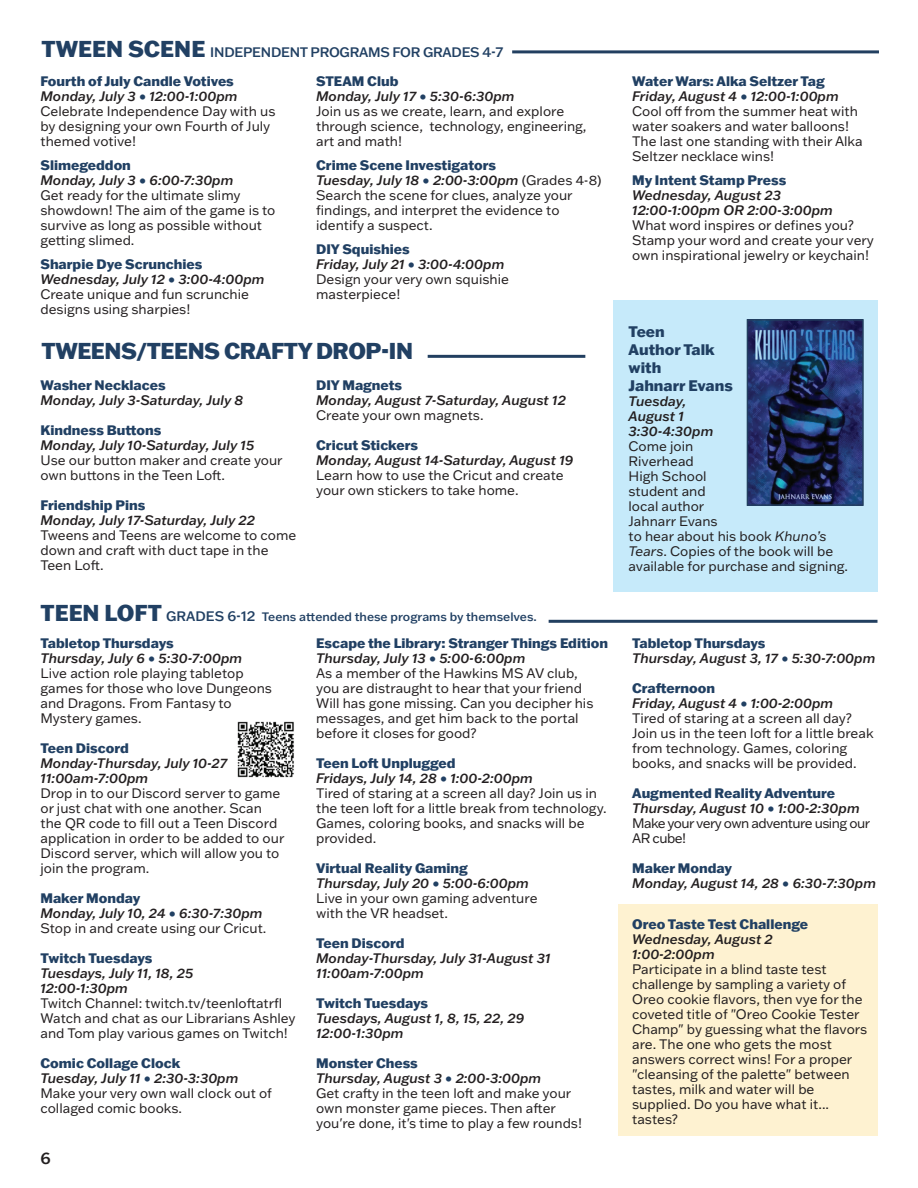
<style>
.page{position:relative;width:918px;height:1188px;background:#fff}
.page>*{position:absolute;margin:0;border:0;box-sizing:border-box;transform-origin:0 0}
.t1{font:800 22.5px "Franklin Gothic ATF";letter-spacing:-.02em;color:#214063}
.t2{font:500 16.5px "Franklin Gothic ATF";color:#231f20}
.t3{font:800 15px/18px "Franklin Gothic ATF";color:#214063}
.t4{font:13.5px/15px "Franklin Gothic ATF";color:#231f20}
.t5{font:italic 500 13.5px/15px "Franklin Gothic ATF";color:#231f20}
.t6{font:800 13.5px "Franklin Gothic ATF";color:#214063}
.t7{font:13.5px/15px "Franklin Gothic ATF";letter-spacing:-.04em;color:#231f20}
.t8{font:500 13.5px/28.7px "Franklin Gothic ATF";letter-spacing:-.02em;color:#214063}
.t9{font:500 12px "Franklin Gothic ATF";color:#214063}
.s1{font-weight:800;font-size:22.5px}
.s2{font-weight:800}
.s3{font-weight:500;font-style:italic}
.s4{font-weight:500;font-style:italic;color:#214063}
.s5{font-weight:800;color:#214063}
.s6{font-size:13.5px}
.s7{font-style:italic}
.s8{font-weight:800;font-style:normal;color:#214063}
.s9{color:#214063}
</style>
<div class="page">
<hr style="left:549px;top:620px;width:329px;height:3px;background:#223f60">
<div style="left:613px;top:300px;width:265px;height:292px;background:#c6eafa"></div>
<div style="left:618px;top:904px;width:260px;height:231px;background:#fef2d1"></div>
<hr style="left:428px;top:355px;width:157px;height:3px;background:#223f60">
<img style="left:750px;top:322px;width:111px;height:181px">
<div style="left:747px;top:319px;width:117px;height:187px;border:2px solid #223f60"></div>
<hr style="left:512px;top:50px;width:367px;height:3px;background:#223f60">
<img style="left:237px;top:721px;width:57px;height:57px">
<p class="t8" style="left:41px;top:38px;width:464px"><span class="s1">TWEEN SCENE</span> INDEPENDENT PROGRAMS FOR GRADES 4-7<br><span class="s2">Fourth of July Candle Votives</span></p>
<p class="t4" style="left:41px;top:88px;width:237px"><span class="s3">Monday, July 3</span> <span class="s4">•</span> <span class="s3">12:00-1:00pm<br></span>Celebrate Independence Day with us by designing your own Fourth of July themed votive!</p>
<p class="t4" style="left:41px;top:157px;width:237px"><span class="s5">Slimegeddon<br></span><span class="s3">Monday, July 3</span> <span class="s4">•</span> <span class="s3">6:00-7:30pm<br></span>Get ready for the ultimate slimy showdown! The aim of the game is to survive as long as possible without getting slimed.</p>
<p class="t4" style="left:41px;top:256px;width:226px"><span class="s5">Sharpie Dye Scrunchies<br></span><span class="s3">Wednesday, July 12</span> <span class="s4">•</span> <span class="s3">3:00-4:00pm<br></span>Create unique and fun scrunchie designs using sharpies!</p>
<p class="t4" style="left:316px;top:73px;width:272px"><span class="s5">STEAM Club<br></span><span class="s3">Monday, July 17</span> <span class="s4">•</span> <span class="s3">5:30-6:30pm<br></span>Join us as we create, learn, and explore through science, technology, engineering, art and math!</p>
<p class="t4" style="left:316px;top:157px;width:287px"><span class="s5">Crime Scene Investigators<br></span><span class="s3">Tuesday, July 18</span> <span class="s4">•</span> <span class="s3">2:00-3:00pm</span> (Grades 4-8)<br>Search the scene for clues, analyze your findings, and interpret the evidence to identify a suspect.</p>
<p class="t4" style="left:316px;top:241px;width:194px"><span class="s5">DIY Squishies<br></span><span class="s3">Friday, July 21</span> <span class="s4">•</span> <span class="s3">3:00-4:00pm<br></span>Design your very own squishie masterpiece!</p>
<h1 class="t1" style="left:42px;top:335px;width:373px">TWEENS/TEENS CRAFTY DROP-IN</h1>
<p class="t6" style="left:40px;top:376px;width:127px">Washer Necklaces</p>
<p class="t5" style="left:40px;top:393px;width:204px">Monday, July 3-Saturday, July 8</p>
<p class="t6" style="left:40px;top:421px;width:122px">Kindness Buttons</p>
<p class="t5" style="left:40px;top:438px;width:215px">Monday, July 10-Saturday, July 15</p>
<p class="t4" style="left:40px;top:453px;width:244px">Use our button maker and create your own buttons in the Teen Loft.</p>
<p class="t6" style="left:40px;top:496px;width:106px">Friendship Pins</p>
<p class="t5" style="left:40px;top:513px;width:216px">Monday, July 17-Saturday, July 22</p>
<p class="t4" style="left:40px;top:528px;width:257px">Tweens and Teens are welcome to come down and craft with duct tape in the<br>Teen Loft.</p>
<p class="t6" style="left:316px;top:376px;width:88px">DIY Magnets</p>
<p class="t5" style="left:316px;top:393px;width:251px">Monday, August 7-Saturday, August 12</p>
<p class="t4" style="left:316px;top:408px;width:169px">Create your own magnets.</p>
<p class="t6" style="left:316px;top:436px;width:103px">Cricut Stickers</p>
<p class="t5" style="left:316px;top:453px;width:259px">Monday, August 14-Saturday, August 19</p>
<p class="t4" style="left:316px;top:468px;width:249px">Learn how to use the Cricut and create your own stickers to take home.</p>
<p class="t9" style="left:40px;top:608px;width:498px"><span class="s1">TEEN LOFT</span> <span class="s6">GRADES 6-12</span> Teens attended these programs by themselves.</p>
<p class="t4" style="left:40px;top:635px;width:233px"><span class="s5">Tabletop Thursdays<br></span><span class="s3">Thursday, July 6</span> <span class="s4">•</span> <span class="s3">5:30-7:00pm<br></span>Live action role playing tabletop games for those who love Dungeons and Dragons. From Fantasy to<br>Mystery games.</p>
<p class="t6" style="left:40px;top:739px;width:90px">Teen Discord</p>
<p class="t5" style="left:40px;top:755px;width:188px">Monday-Thursday, July 10-27<br>11:00am-7:00pm</p>
<p class="t4" style="left:40px;top:785px;width:245px">Drop in to our Discord server to game or just chat with one another. Scan the QR code to fill out a Teen Discord application in order to be added to our Discord server, which will allow you to join the program.</p>
<p class="t4" style="left:40px;top:890px;width:228px"><span class="s5">Maker Monday<br></span><span class="s3">Monday, July 10, 24</span> <span class="s4">•</span> <span class="s3">6:30-7:30pm<br></span>Stop in and create using our Cricut.</p>
<p class="t6" style="left:40px;top:949px;width:113px">Twitch Tuesdays</p>
<p class="t5" style="left:40px;top:965px;width:154px">Tuesdays, July 11, 18, 25<br>12:00-1:30pm</p>
<p class="t4" style="left:40px;top:995px;width:257px">Twitch Channel: twitch.tv/teenloftatrfl<br>Watch and chat as our Librarians Ashley and Tom play various games on Twitch!</p>
<p class="t4" style="left:40px;top:1055px;width:233px"><span class="s5">Comic Collage Clock<br></span><span class="s3">Tuesday, July 11</span> <span class="s4">•</span> <span class="s3">2:30-3:30pm<br></span>Make your very own wall clock out of collaged comic books.</p>
<p class="t2" style="left:40px;top:1147px;width:12px">6</p>
<p class="t4" style="left:316px;top:635px;width:294px"><span class="s5">Escape the Library: Stranger Things Edition </span><span class="s3">Thursday, July 13</span> <span class="s4">•</span> <span class="s3">5:00-6:00pm<br></span>As a member of the Hawkins MS AV club,<br>you are distraught to hear that your friend Will has gone missing. Can you decipher his messages, and get him back to the portal before it closes for good?</p>
<p class="t4" style="left:316px;top:755px;width:292px"><span class="s5">Teen Loft Unplugged<br></span><span class="s3">Fridays, July 14, 28</span> <span class="s4">•</span> <span class="s3">1:00-2:00pm<br></span>Tired of staring at a screen all day? Join us in the teen loft for a little break from technology.<br>Games, coloring books, and snacks will be provided.</p>
<p class="t4" style="left:316px;top:860px;width:223px"><span class="s5">Virtual Reality Gaming<br></span><span class="s3">Thursday, July 20</span> <span class="s4">•</span> <span class="s3">5:00-6:00pm<br></span>Live in your own gaming adventure with the VR headset.</p>
<p class="t6" style="left:316px;top:934px;width:90px">Teen Discord</p>
<p class="t5" style="left:316px;top:950px;width:236px">Monday-Thursday, July 31-August 31<br>11:00am-7:00pm</p>
<p class="t6" style="left:316px;top:994px;width:113px">Twitch Tuesdays</p>
<p class="t5" style="left:316px;top:1010px;width:210px">Tuesdays, August 1, 8, 15, 22, 29<br>12:00-1:30pm</p>
<p class="t4" style="left:316px;top:1055px;width:267px"><span class="s5">Monster Chess<br></span><span class="s3">Thursday, August 3</span> <span class="s4">•</span> <span class="s3">2:00-3:00pm<br></span>Get crafty in the teen loft and make your own monster game pieces. Then after you're done, it's time to play a few rounds!</p>
<p class="t4" style="left:632px;top:73px;width:232px"><span class="s5">Water Wars: Alka Seltzer Tag<br></span><span class="s3">Friday, August 4</span> <span class="s4">•</span> <span class="s3">12:00-1:00pm<br></span>Cool off from the summer heat with water soakers and water balloons!<br>The last one standing with their Alka<br>Seltzer necklace wins!</p>
<p class="t6" style="left:632px;top:171px;width:156px">My Intent Stamp Press</p>
<p class="t5" style="left:632px;top:187px;width:202px">Wednesday, August 23<br>12:00-1:00pm OR 2:00-3:00pm</p>
<p class="t4" style="left:632px;top:217px;width:243px">What word inspires or defines you?<br>Stamp your word and create your very own inspirational jewelry or keychain!</p>
<p class="t3" style="left:629px;top:322px;width:106px">Teen<br>Author Talk with<br>Jahnarr Evans</p>
<p class="t5" style="left:629px;top:393px;width:86px">Tuesday,<br>August 1<br>3:30-4:30pm</p>
<p class="t4" style="left:629px;top:438px;width:221px">Come join<br>Riverhead<br>High School<br>student and<br>local author<br>Jahnarr Evans<br>to hear about his book <span class="s7">Khuno’s<br>Tears</span>. Copies of the book will be available for purchase and signing.</p>
<p class="t5" style="left:632px;top:635px;width:245px"><span class="s8">Tabletop Thursdays<br></span>Thursday, August 3, 17 <span class="s9">•</span> 5:30-7:00pm</p>
<p class="t4" style="left:632px;top:680px;width:243px"><span class="s5">Crafternoon<br></span><span class="s3">Friday, August 4</span> <span class="s4">•</span> <span class="s3">1:00-2:00pm<br></span>Tired of staring at a screen all day?<br>Join us in the teen loft for a little break from technology. Games, coloring books, and snacks will be provided.</p>
<p class="t7" style="left:632px;top:785px;width:239px"><span class="s5">Augmented Reality Adventure<br></span><span class="s3">Thursday, August 10</span> <span class="s4">•</span> <span class="s3">1:00-2:30pm<br></span>Make your very own adventure using our<br>AR cube!</p>
<p class="t5" style="left:632px;top:860px;width:245px"><span class="s8">Maker Monday<br></span>Monday, August 14, 28 <span class="s9">•</span> 6:30-7:30pm</p>
<p class="t6" style="left:632px;top:915px;width:177px">Oreo Taste Test Challenge</p>
<p class="t5" style="left:632px;top:931px;width:142px">Wednesday, August 2<br>1:00-2:00pm</p>
<p class="t4" style="left:632px;top:961px;width:237px">Participate in a blind taste test challenge by sampling a variety of<br>Oreo cookie flavors, then vye for the coveted title of "Oreo Cookie Tester<br>Champ" by guessing what the flavors are. The one who gets the most answers correct wins! For a proper "cleansing of the palette" between tastes, milk and water will be supplied. Do you have what it... tastes?</p>
</div>
